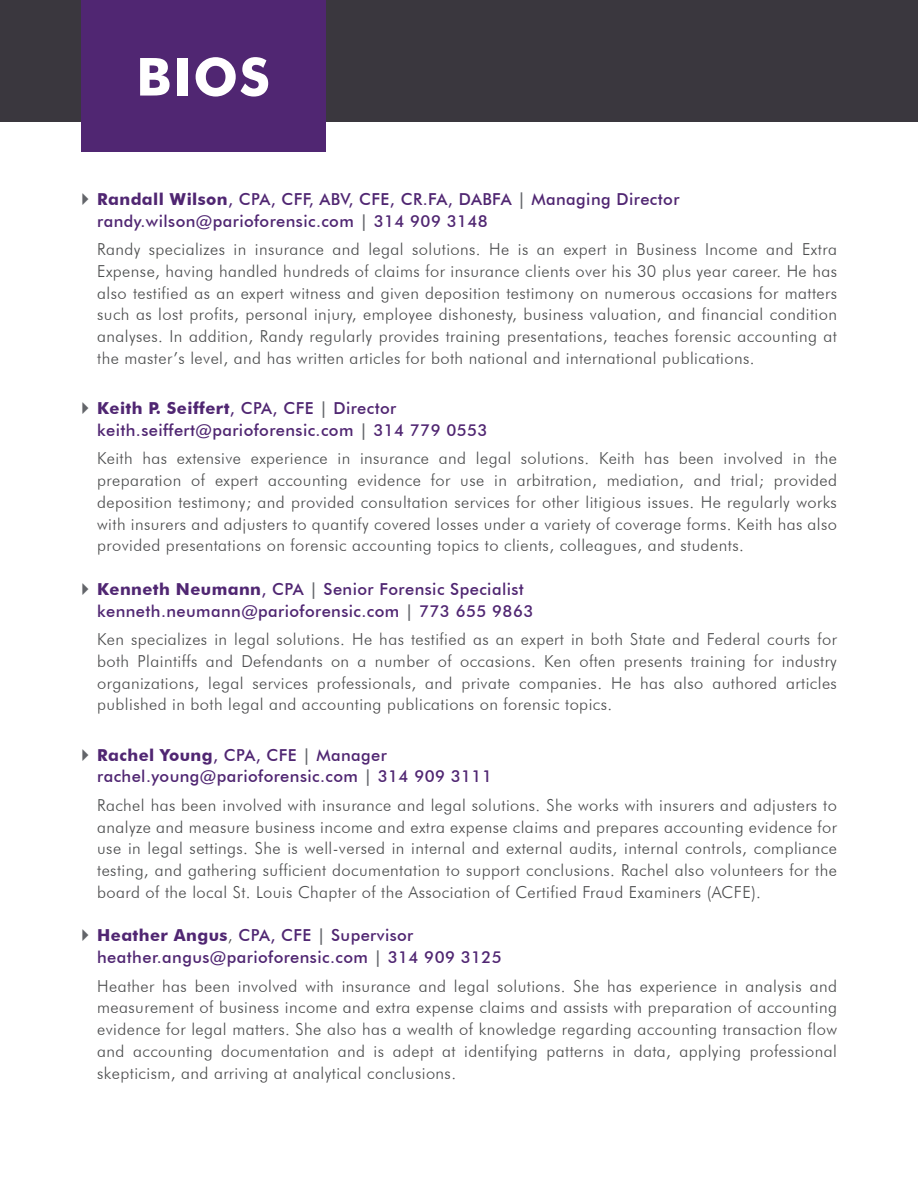
<style>
.page{position:relative;width:918px;height:1188px;background:#fff}
.page>*{position:absolute;margin:0;border:0;box-sizing:border-box;transform-origin:0 0}
.t1{font:700 52.5px "Futura BT";color:#fff}
.Body{font:300 16.5px/21.8px "Futura BT";letter-spacing:.025em;color:#4b4c4d;text-align:justify}
.t2{font:500 16.5px "Futura BT";letter-spacing:.025em;color:#502672}
.s1{font-weight:700}
.s2{color:#63656a}
.s3{font-weight:300;color:#4b4c4d}
</style>
<div class="page">
<div style="left:0;top:0;width:918px;height:122px;background:#3a373e"></div>
<div style="left:81px;top:0;width:244px;height:151px;background:#502672"></div>
<p class="t1" style="left:136px;top:45px;width:135px">BIOS</p>
<p class="t2" style="left:97px;top:189px;width:584px"><span class="s1">Randall Wilson</span>, CPA, CFF, ABV, CFE, CR.FA, DABFA <span class="s2">|</span> Managing Director</p>
<p class="t2" style="left:97px;top:211px;width:392px">randy.wilson@parioforensic.com <span class="s2">|</span> 314 909 3148</p>
<p class="Body" style="left:97px;top:238px;width:741px">Randy specializes in insurance and legal solutions. He is an expert in Business Income and Extra Expense, having handled hundreds of claims for insurance clients over his 30 plus year career. He has also testified as an expert witness and given deposition testimony on numerous occasions for matters such as lost profits, personal injury, employee dishonesty, business valuation, and financial condition analyses. In addition, Randy regularly provides training presentations, teaches forensic accounting at the master’s level, and has written articles for both national and international publications.</p>
<p class="t2" style="left:97px;top:398px;width:301px"><span class="s1">Keith P. Seiffert</span>, CPA, CFE <span class="s2">|</span> Director</p>
<p class="t2" style="left:97px;top:420px;width:392px">keith.seiffert@parioforensic.com <span class="s2">|</span> 314 779 0553</p>
<p class="Body" style="left:97px;top:448px;width:741px">Keith has extensive experience in insurance and legal solutions. Keith has been involved in the preparation of expert accounting evidence for use in arbitration, mediation, and trial; provided deposition testimony; and provided consultation services for other litigious issues. He regularly works with insurers and adjusters to quantify covered losses under a variety of coverage forms. Keith has also provided presentations on forensic accounting topics to clients, colleagues, and students.</p>
<p class="t2" style="left:97px;top:579px;width:428px"><span class="s1">Kenneth Neumann</span>, CPA <span class="s2">|</span> Senior Forensic Specialist</p>
<p class="t2" style="left:97px;top:601px;width:438px">kenneth.neumann@parioforensic.com <span class="s2">|</span> 773 655 9863</p>
<p class="Body" style="left:97px;top:628px;width:741px">Ken specializes in legal solutions. He has testified as an expert in both State and Federal courts for both Plaintiffs and Defendants on a number of occasions. Ken often presents training for industry organizations, legal services professionals, and private companies. He has also authored articles published in both legal and accounting publications on forensic topics.</p>
<p class="t2" style="left:97px;top:745px;width:291px"><span class="s1">Rachel Young</span>, CPA, CFE <span class="s2">|</span> Manager</p>
<p class="t2" style="left:97px;top:767px;width:396px">rachel.young@parioforensic.com <span class="s2">|</span> 314 909 3111</p>
<p class="Body" style="left:97px;top:794px;width:741px">Rachel has been involved with insurance and legal solutions. She works with insurers and adjusters to analyze and measure business income and extra expense claims and prepares accounting evidence for use in legal settings. She is well-versed in internal and external audits, internal controls, compliance testing, and gathering sufficient documentation to support conclusions. Rachel also volunteers for the board of the local St. Louis Chapter of the Association of Certified Fraud Examiners (ACFE).</p>
<p class="t2" style="left:97px;top:926px;width:318px"><span class="s1">Heather Angus</span><span class="s3">,</span> CPA, CFE <span class="s2">|</span> Supervisor</p>
<p class="t2" style="left:97px;top:947px;width:406px">heather.angus@parioforensic.com <span class="s2">|</span> 314 909 3125</p>
<p class="Body" style="left:97px;top:975px;width:741px">Heather has been involved with insurance and legal solutions. She has experience in analysis and measurement of business income and extra expense claims and assists with preparation of accounting evidence for legal matters. She also has a wealth of knowledge regarding accounting transaction flow and accounting documentation and is adept at identifying patterns in data, applying professional skepticism, and arriving at analytical conclusions.</p>
</div>
